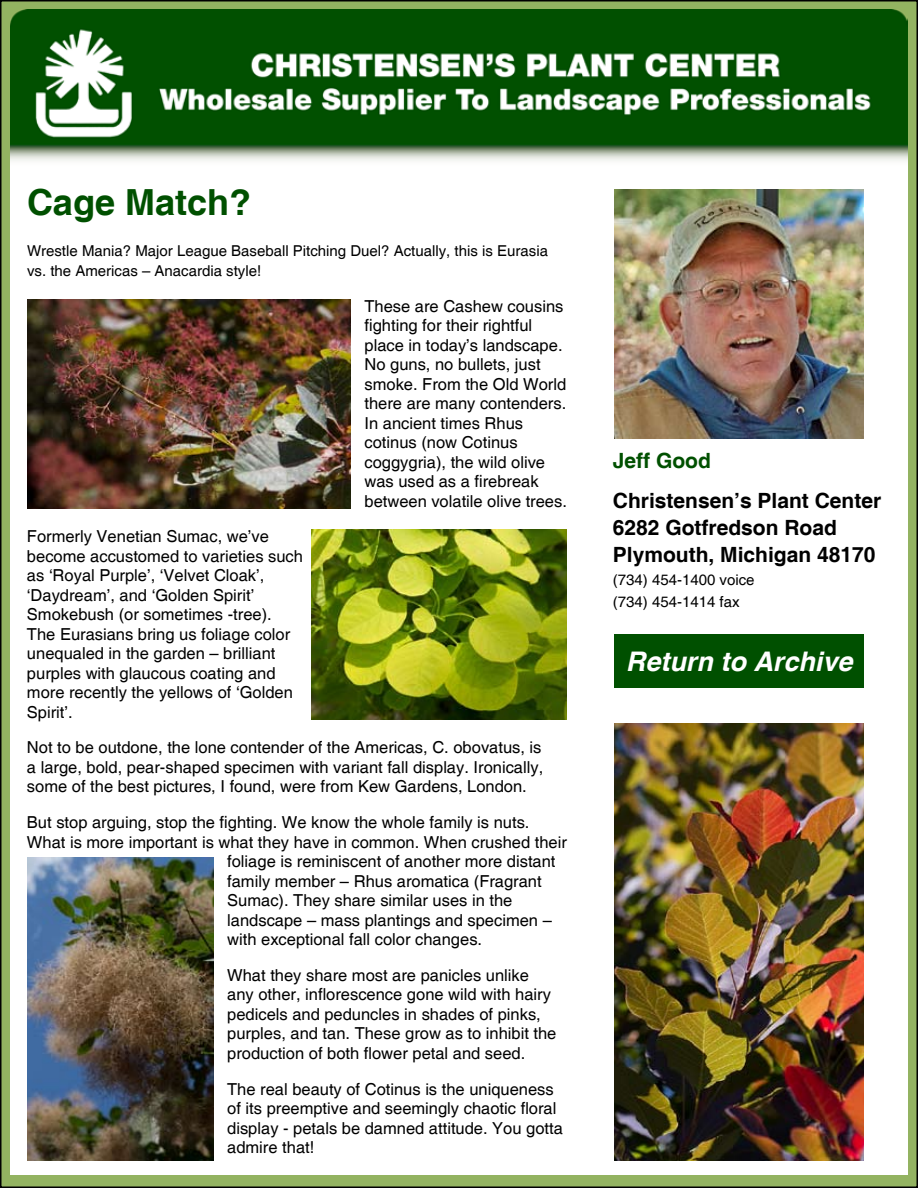
<style>
.page{position:relative;width:918px;height:1188px;background:#fff}
.page>*{position:absolute;margin:0;border:0;box-sizing:border-box;transform-origin:0 0}
.t1{font:700 36px "Helvetica";color:#005000}
.t2{font:italic 700 27px "Helvetica";color:#fff}
.t3{font:700 21px/27px "Helvetica";color:#000}
.t4{font:700 21px "Helvetica";color:#005000}
.t5{font:16.5px/19.5px "Helvetica";color:#000}
.t6{font:15px/22.5px "Helvetica";color:#000}
</style>
<div class="page">
<div style="left:1px;top:1px;width:916px;height:1186px;background:#93b361"></div>
<div style="left:10px;top:155px;width:898px;height:1019px;background:#fff"></div>
<img style="left:10px;top:9px;width:898px;height:152px">
<div style="left:614px;top:634px;width:250px;height:54px;background:#005000"></div>
<img style="left:614px;top:189px;width:250px;height:250px">
<img style="left:614px;top:723px;width:250px;height:438px">
<img style="left:312px;top:530px;width:255px;height:190px">
<img style="left:27px;top:299px;width:324px;height:209px">
<img style="left:27px;top:857px;width:187px;height:304px">
<h1 class="t1" style="left:27px;top:181px;width:226px">Cage Match?</h1>
<p class="t6" style="left:27px;top:242px;width:523px;line-height:19.5px">Wrestle Mania? Major League Baseball Pitching Duel? Actually, this is Eurasia vs. the Americas – Anacardia style!</p>
<p class="t5" style="left:364px;top:297px;width:204px">These are Cashew cousins fighting for their rightful place in today’s landscape.<br>No guns, no bullets, just smoke. From the Old World there are many contenders.<br>In ancient times Rhus cotinus (now Cotinus coggygria), the wild olive was used as a firebreak between volatile olive trees.</p>
<p class="t5" style="left:27px;top:527px;width:278px">Formerly Venetian Sumac, we’ve become accustomed to varieties such as ‘Royal Purple’, ‘Velvet Cloak’, ‘Daydream’, and ‘Golden Spirit’<br>Smokebush (or sometimes -tree).<br>The Eurasians bring us foliage color unequaled in the garden – brilliant purples with glaucous coating and more recently the yellows of ‘Golden<br>Spirit’.</p>
<p class="t5" style="left:27px;top:739px;width:518px;text-align:justify">Not to be outdone, the lone contender of the Americas, C. obovatus, is a large, bold, pear-shaped specimen with variant fall display. Ironically, some of the best pictures, I found, were from Kew Gardens, London.</p>
<p class="t5" style="left:27px;top:813px;width:504px">But stop arguing, stop the fighting. We know the whole family is nuts.</p>
<p class="t5" style="left:27px;top:833px;width:541px">What is more important is what they have in common. When crushed their</p>
<p class="t5" style="left:227px;top:852px;width:330px">foliage is reminiscent of another more distant</p>
<p class="t5" style="left:227px;top:872px;width:316px">family member – Rhus aromatica (Fragrant</p>
<p class="t5" style="left:227px;top:891px;width:287px">Sumac). They share similar uses in the</p>
<p class="t5" style="left:227px;top:911px;width:326px">landscape – mass plantings and specimen –</p>
<p class="t5" style="left:227px;top:930px;width:256px">with exceptional fall color changes.</p>
<p class="t5" style="left:227px;top:966px;width:331px">What they share most are panicles unlike any other, inflorescence gone wild with hairy pedicels and peduncles in shades of pinks, purples, and tan. These grow as to inhibit the production of both flower petal and seed.</p>
<p class="t5" style="left:227px;top:1080px;width:337px">The real beauty of Cotinus is the uniqueness of its preemptive and seemingly chaotic floral display - petals be damned attitude. You gotta admire that!</p>
<p class="t4" style="left:613px;top:447px;width:100px">Jeff Good</p>
<p class="t3" style="left:613px;top:488px;width:270px">Christensen’s Plant Center<br>6282 Gotfredson Road<br>Plymouth, Michigan 48170</p>
<p class="t6" style="left:613px;top:569px;width:143px">(734) 454-1400 voice (734) 454-1414 fax</p>
<h2 class="t2" style="left:626px;top:645px;width:228px">Return to Archive</h2>
</div>
